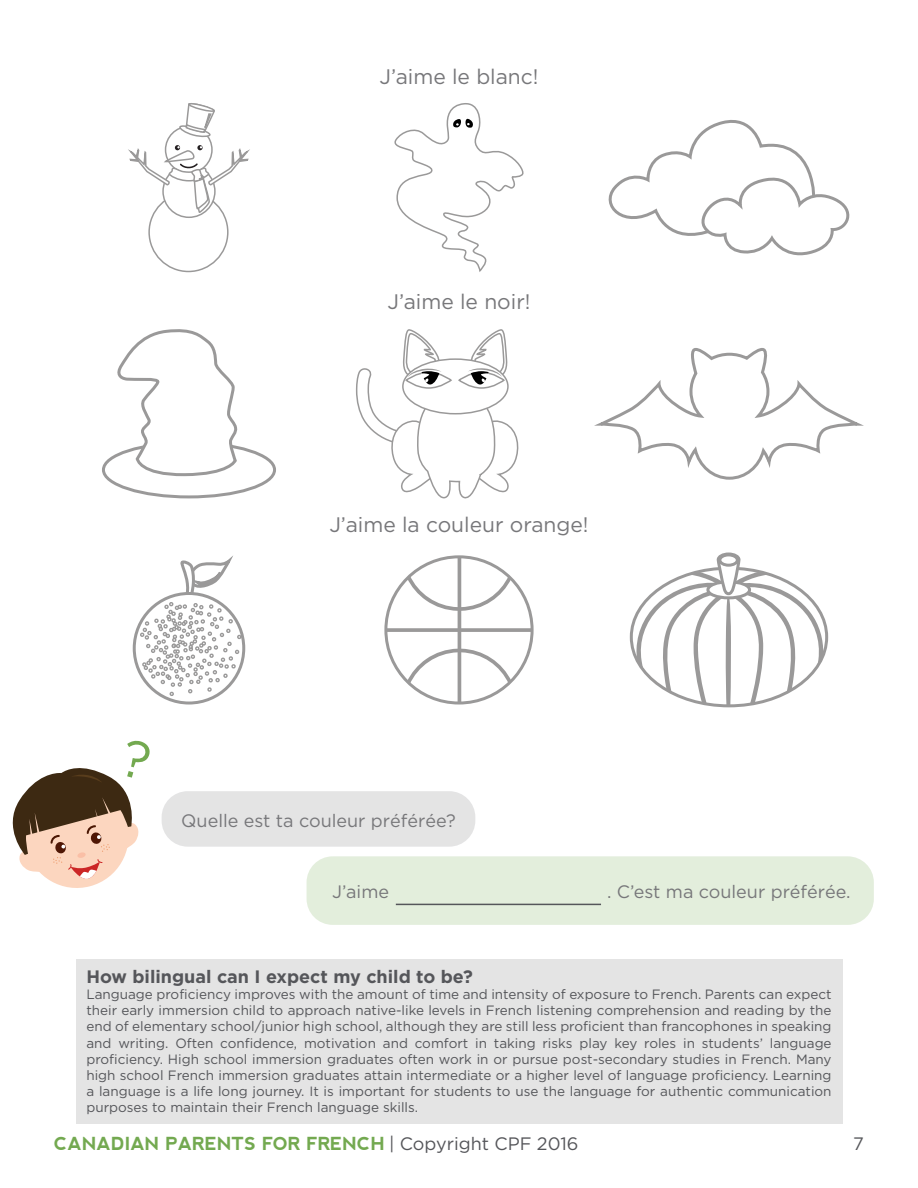
<style>
.page{position:relative;width:918px;height:1188px;background:#fff}
.page>*{position:absolute;margin:0;border:0;box-sizing:border-box;transform-origin:0 0}
.t1{font:21px "Gotham";color:#77777a}
.t2{font:18px "Gotham";color:#77777a}
.t3{font:700 18px "nevis";color:#73a950}
.t4{font:700 18px "Gotham";color:#55565a}
.t5{font:18px "Gotham";color:#55565a}
.t6{font:13.5px/16.2px "Gotham";color:#55565a;text-align:justify}
.s1{font-family:"Gotham";font-weight:400;color:#55565a}
</style>
<div class="page">
<div style="left:148px;top:192px;width:81px;height:80px;border:2px solid #9a9999;border-radius:50%"></div>
<svg style="left:128px;top:103px;width:122px;height:110px"></svg>
<svg style="left:394px;top:103px;width:130px;height:169px"></svg>
<svg style="left:356px;top:329px;width:163px;height:170px"></svg>
<svg style="left:598px;top:348px;width:262px;height:132px"></svg>
<div style="left:76px;top:959px;width:766px;height:164px;background:#e4e4e4"></div>
<svg style="left:134px;top:593px;width:110px;height:110px"></svg>
<svg style="left:140px;top:556px;width:106px;height:140px"></svg>
<svg style="left:385px;top:556px;width:148px;height:148px"></svg>
<div style="left:162px;top:791px;width:313px;height:56px;background:#e4e4e4;border-radius:26px"></div>
<div style="left:307px;top:856px;width:567px;height:69px;background:#e3eedc;border-radius:26px"></div>
<hr style="left:396px;top:904px;width:205px;height:1px;background:#55565a">
<svg style="left:12px;top:740px;width:138px;height:148px"></svg>
<svg style="left:608px;top:120px;width:242px;height:136px"></svg>
<div style="left:102px;top:441px;width:174px;height:57px;border:3px solid #9a9999;border-radius:50%"></div>
<svg style="left:112px;top:329px;width:127px;height:148px"></svg>
<svg style="left:636px;top:552px;width:188px;height:153px"></svg>
<svg style="left:720px;top:555px;width:17px;height:10px"></svg>
<div style="left:718px;top:553px;width:21px;height:14px;border:3px solid #9a9999;border-radius:50%"></div>
<h1 class="t1" style="left:379px;top:65px;width:161px">J’aime le blanc!</h1>
<h1 class="t1" style="left:387px;top:290px;width:145px">J’aime le noir!</h1>
<h1 class="t1" style="left:329px;top:513px;width:261px">J’aime la couleur orange!</h1>
<h2 class="t2" style="left:181px;top:811px;width:276px">Quelle est ta couleur préférée?</h2>
<h2 class="t2" style="left:332px;top:882px;width:58px">J’aime</h2>
<h2 class="t2" style="left:607px;top:882px;width:245px">. C’est ma couleur préférée.</h2>
<h2 class="t4" style="left:86px;top:966px;width:388px">How bilingual can I expect my child to be?</h2>
<p class="t6" style="left:86px;top:986px;width:747px">Language proficiency improves with the amount of time and intensity of exposure to French. Parents can expect their early immersion child to approach native-like levels in French listening comprehension and reading by the end of elementary school/junior high school, although they are still less proficient than francophones in speaking and writing. Often confidence, motivation and comfort in taking risks play key roles in students’ language proficiency. High school immersion graduates often work in or pursue post-secondary studies in French. Many high school French immersion graduates attain intermediate or a higher level of language proficiency. Learning a language is a life long journey. It is important for students to use the language for authentic communication purposes to maintain their French language skills.</p>
<h2 class="t3" style="left:54px;top:1134px;width:526px">CANADIAN PARENTS FOR FRENCH <span class="s1">| Copyright CPF 2016</span></h2>
<h2 class="t5" style="left:853px;top:1134px;width:12px">7</h2>
</div>
